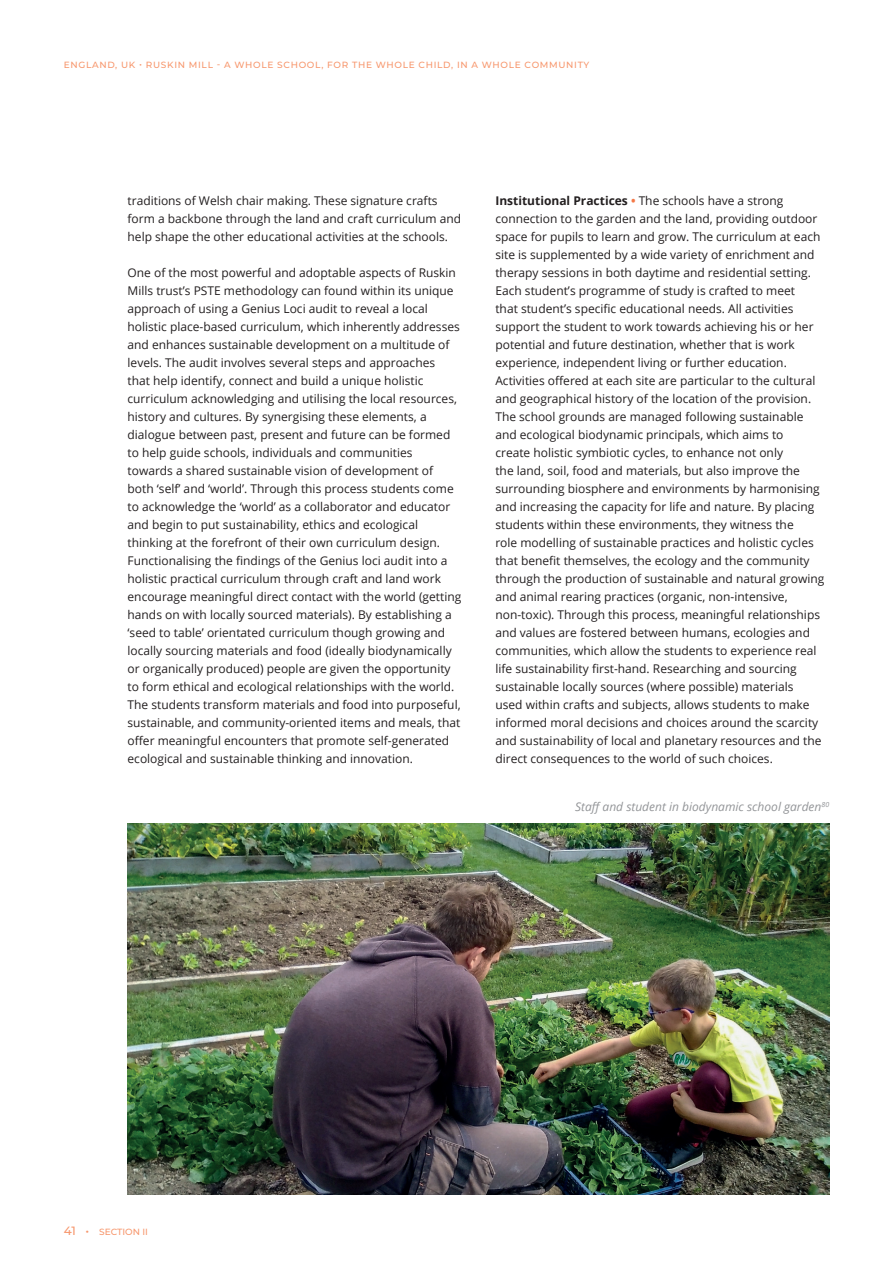
<style>
.page{position:relative;width:893px;height:1263px;background:#fff}
.page>*{position:absolute;margin:0;border:0;box-sizing:border-box;transform-origin:0 0}
.Paragraph_text{font:12px/18px "Open Sans";color:#231f20}
.Paragraph_text-2{font:italic 12px "Open Sans";color:#939598}
.t1{font:500 9px "Montserrat";letter-spacing:.075em;color:#f7976d}
.t2{font:500 9px "Montserrat";color:#f7976d}
.s1{font-weight:700}
.s2{font-weight:700;color:#f47846}
.s3{font-size:12px}
</style>
<div class="page">
<img style="left:128px;top:823px;width:701px;height:372px">
<p class="t1" style="left:64px;top:59px;width:527px">ENGLAND, UK • RUSKIN MILL - A WHOLE SCHOOL, FOR THE WHOLE CHILD, IN A WHOLE COMMUNITY</p>
<p class="Paragraph_text" style="left:128px;top:191px;width:335px">traditions of Welsh chair making. These signature crafts form a backbone through the land and craft curriculum and help shape the other educational activities at the schools.</p>
<p class="Paragraph_text" style="left:128px;top:263px;width:335px">One of the most powerful and adoptable aspects of Ruskin Mills trust’s PSTE methodology can found within its unique approach of using a Genius Loci audit to reveal a local holistic place-based curriculum, which inherently addresses and enhances sustainable development on a multitude of levels. The audit involves several steps and approaches<br>that help identify, connect and build a unique holistic curriculum acknowledging and utilising the local resources, history and cultures. By synergising these elements, a dialogue between past, present and future can be formed to help guide schools, individuals and communities<br>towards a shared sustainable vision of development of both ‘self’ and ‘world’. Through this process students come to acknowledge the ‘world’ as a collaborator and educator and begin to put sustainability, ethics and ecological thinking at the forefront of their own curriculum design.<br>Functionalising the findings of the Genius loci audit into a holistic practical curriculum through craft and land work encourage meaningful direct contact with the world (getting hands on with locally sourced materials). By establishing a ‘seed to table’ orientated curriculum though growing and locally sourcing materials and food (ideally biodynamically or organically produced) people are given the opportunity to form ethical and ecological relationships with the world.<br>The students transform materials and food into purposeful, sustainable, and community-oriented items and meals, that offer meaningful encounters that promote self-generated ecological and sustainable thinking and innovation.</p>
<p class="Paragraph_text" style="left:495px;top:191px;width:330px"><span class="s1">Institutional Practices</span> <span class="s2">•</span> The schools have a strong connection to the garden and the land, providing outdoor space for pupils to learn and grow. The curriculum at each site is supplemented by a wide variety of enrichment and therapy sessions in both daytime and residential setting.<br>Each student’s programme of study is crafted to meet<br>that student’s specific educational needs. All activities support the student to work towards achieving his or her potential and future destination, whether that is work experience, independent living or further education.<br>Activities offered at each site are particular to the cultural and geographical history of the location of the provision.<br>The school grounds are managed following sustainable and ecological biodynamic principals, which aims to<br>create holistic symbiotic cycles, to enhance not only<br>the land, soil, food and materials, but also improve the surrounding biosphere and environments by harmonising and increasing the capacity for life and nature. By placing students within these environments, they witness the<br>role modelling of sustainable practices and holistic cycles that benefit themselves, the ecology and the community through the production of sustainable and natural growing and animal rearing practices (organic, non-intensive, non-toxic). Through this process, meaningful relationships and values are fostered between humans, ecologies and communities, which allow the students to experience real life sustainability first-hand. Researching and sourcing sustainable locally sources (where possible) materials<br>used within crafts and subjects, allows students to make informed moral decisions and choices around the scarcity and sustainability of local and planetary resources and the</p>
<p class="Paragraph_text" style="left:495px;top:749px;width:279px">direct consequences to the world of such choices.</p>
<p class="Paragraph_text-2" style="left:575px;top:799px;width:255px">Staff and student in biodynamic school garden<sup>80</sup></p>
<p class="t2" style="left:64px;top:1225px;width:86px"><span class="s3">41 •</span> SECTION II</p>
</div>
